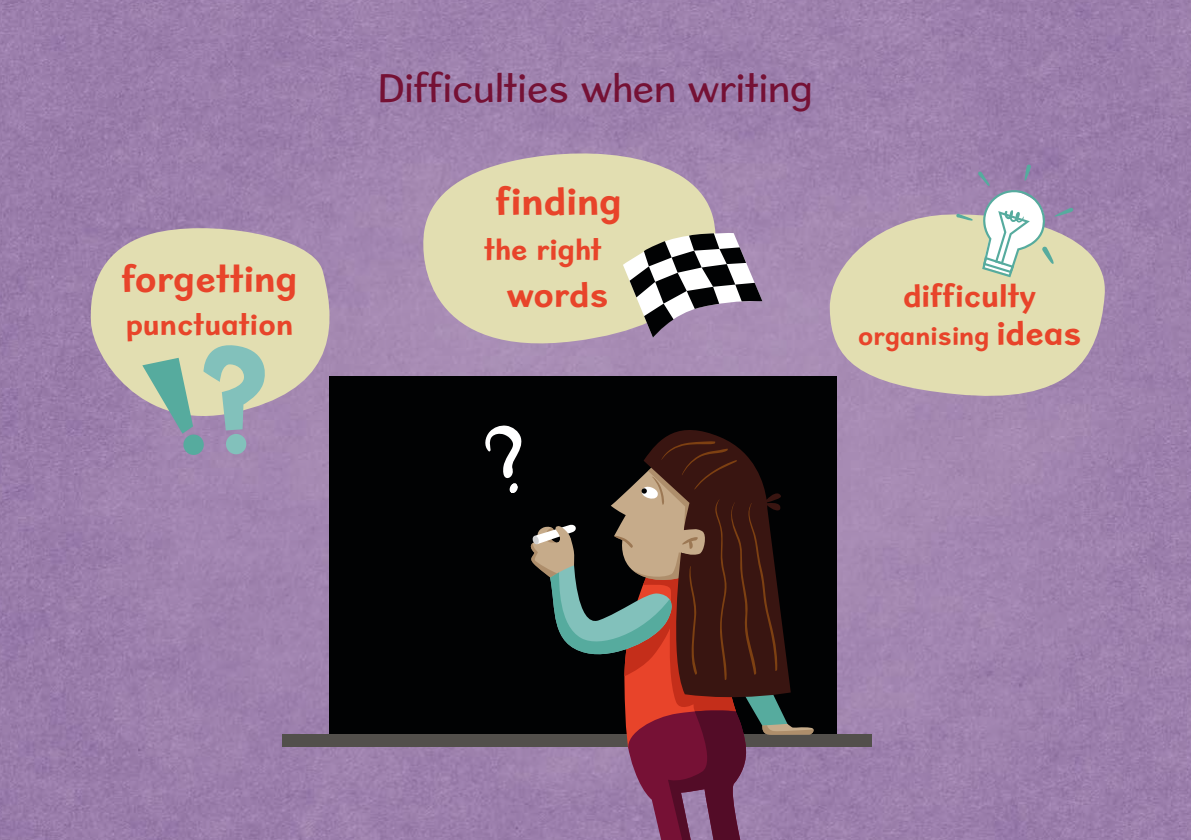
<style>
.page{position:relative;width:1191px;height:840px;background:#fff}
.page>*{position:absolute;margin:0;border:0;box-sizing:border-box;transform-origin:0 0}
.t1{font:40px "Sweater School Rg";color:#751135}
.t2{font:700 39.2px "Sweater School Rg";color:#e8442a}
.t3{font:700 38px "Sweater School Rg";color:#e8442a}
.t4{font:700 35.4px "Sweater School Rg";color:#e8442a}
.t5{font:700 32.2px "Sweater School Rg";color:#e8442a}
.t6{font:700 30.4px "Sweater School Rg";color:#e8442a}
.t7{font:700 26.6px "Sweater School Rg";color:#e8442a}
.s1{font-size:34.2px}
</style>
<div class="page">
<img style="left:0;top:0;width:1191px;height:839px">
<div style="left:329px;top:375px;width:508px;height:359px;background:#010203"></div>
<div style="left:282px;top:734px;width:589px;height:12px;background:#524f4b"></div>
<svg style="left:483px;top:425px;width:333px;height:414px"></svg>
<svg style="left:829px;top:212px;width:280px;height:193px;background:#d0c6af"></svg>
<svg style="left:956px;top:163px;width:117px;height:114px"></svg>
<svg style="left:419px;top:144px;width:306px;height:215px;background:#cfc3b1"></svg>
<svg style="left:623px;top:232px;width:139px;height:105px"></svg>
<svg style="left:88px;top:219px;width:252px;height:214px;background:#c8bcad"></svg>
<svg style="left:142px;top:342px;width:125px;height:113px;background:#a5b5b0"></svg>
<p class="t3" style="left:122px;top:255px;width:177px">forgetting</p>
<p class="t6" style="left:126px;top:305px;width:169px">punctuation</p>
<p class="t1" style="left:378px;top:64px;width:436px">Difficulties when writing</p>
<p class="t2" style="left:496px;top:176px;width:127px">finding</p>
<p class="t6" style="left:484px;top:231px;width:119px">the right</p>
<p class="t4" style="left:506px;top:273px;width:103px">words</p>
<p class="t5" style="left:903px;top:275px;width:134px">difficulty</p>
<p class="t7" style="left:857px;top:319px;width:226px">organising <span class="s1">ideas</span></p>
</div>
